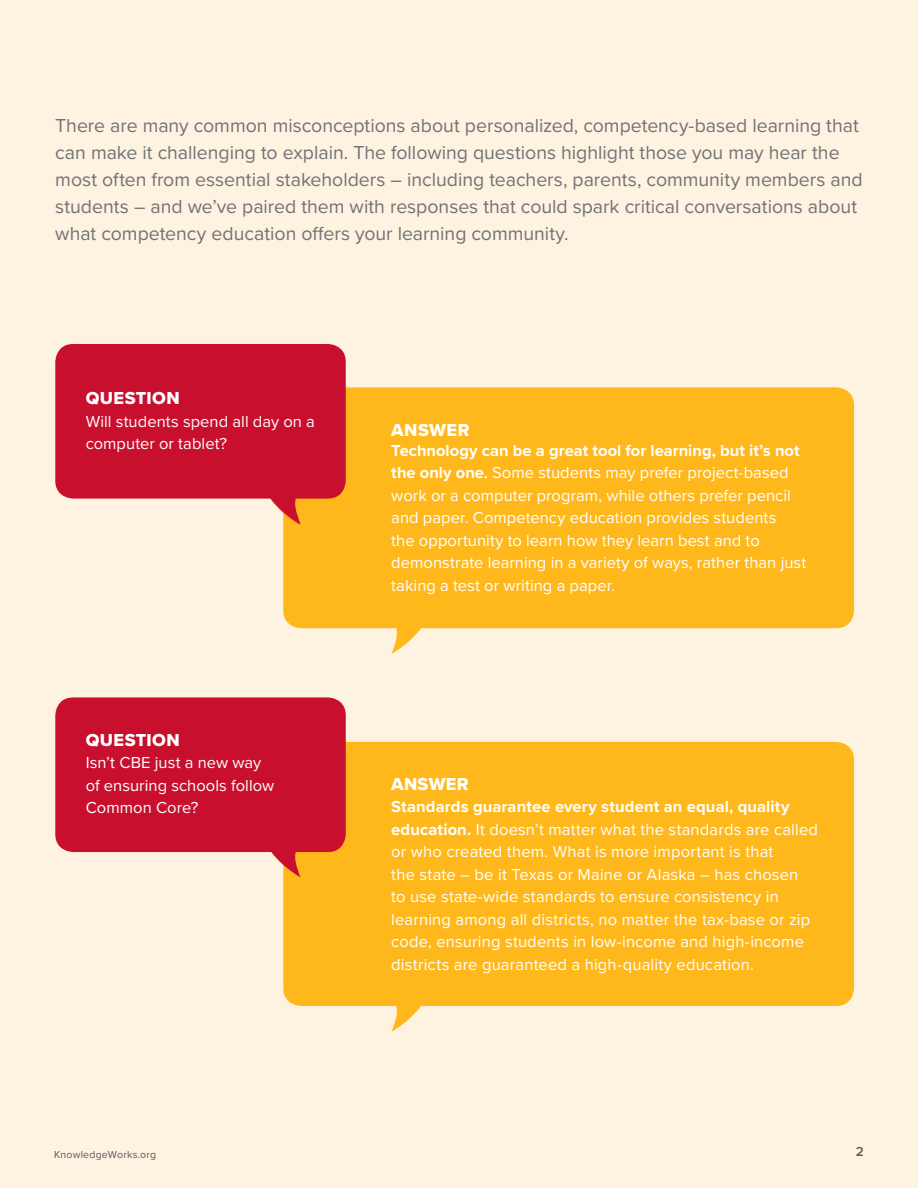
<style>
.page{position:relative;width:918px;height:1188px;background:#fef3e1}
.page>*{position:absolute;margin:0;border:0;box-sizing:border-box;transform-origin:0 0}
.t1{font:19.5px/27px "Proxima Nova";color:#717275}
.t2{font:18px "Proxima Nova Extrabld";letter-spacing:.02em;color:#fff}
.t3{font:16.5px/22.5px "Proxima Nova";letter-spacing:.005em;color:#fff}
.t4{font:600 13.5px "Proxima Nova";color:#58595b}
.t5{font:10.5px "Proxima Nova";letter-spacing:.02em;color:#58595b}
.s1{font-weight:700}
.s2{font-weight:600}
</style>
<div class="page">
<div style="left:283px;top:742px;width:571px;height:264px;background:#ffb81c;border-radius:18px"></div>
<svg style="left:270px;top:852px;width:31px;height:26px"></svg>
<div style="left:55px;top:697px;width:291px;height:155px;background:#c8102e;border-radius:18px"></div>
<div style="left:283px;top:387px;width:571px;height:241px;background:#ffb81c;border-radius:18px"></div>
<svg style="left:270px;top:499px;width:31px;height:26px"></svg>
<div style="left:55px;top:344px;width:291px;height:155px;background:#c8102e;border-radius:18px"></div>
<svg style="left:391px;top:628px;width:31px;height:26px"></svg>
<svg style="left:391px;top:1006px;width:30px;height:26px"></svg>
<p class="t1" style="left:55px;top:111px;width:809px">There are many common misconceptions about personalized, competency-based learning that can make it challenging to explain. The following questions highlight those you may hear the most often from essential stakeholders – including teachers, parents, community members and students – and we’ve paired them with responses that could spark critical conversations about what competency education offers your learning community.</p>
<p class="t2" style="left:86px;top:385px;width:96px">QUESTION</p>
<p class="t3" style="left:86px;top:409px;width:231px">Will students spend all day on a computer or tablet?</p>
<p class="t2" style="left:86px;top:726px;width:96px">QUESTION</p>
<p class="t3" style="left:86px;top:751px;width:190px">Isn’t CBE just a new way of ensuring schools follow<br>Common Core?</p>
<p class="t2" style="left:391px;top:416px;width:80px">ANSWER</p>
<p class="t3" style="left:391px;top:438px;width:417px"><span class="s1">Technology can be a great tool for learning, but it’s not the only one</span><span class="s2">.</span> Some students may prefer project-based work or a computer program, while others prefer pencil and paper. Competency education provides students<br>the opportunity to learn how they learn best and to demonstrate learning in a variety of ways, rather than just taking a test or writing a paper.</p>
<p class="t2" style="left:391px;top:771px;width:79px">ANSWER</p>
<p class="t3" style="left:391px;top:795px;width:428px"><span class="s1">Standards guarantee every student an equal, quality education.</span> It doesn’t matter what the standards are called or who created them. What is more important is that<br>the state – be it Texas or Maine or Alaska – has chosen<br>to use state-wide standards to ensure consistency in learning among all districts, no matter the tax-base or zip code, ensuring students in low-income and high-income districts are guaranteed a high-quality education.</p>
<p class="t5" style="left:54px;top:1147px;width:104px">KnowledgeWorks.org</p>
<p class="t4" style="left:856px;top:1141px;width:10px">2</p>
</div>
